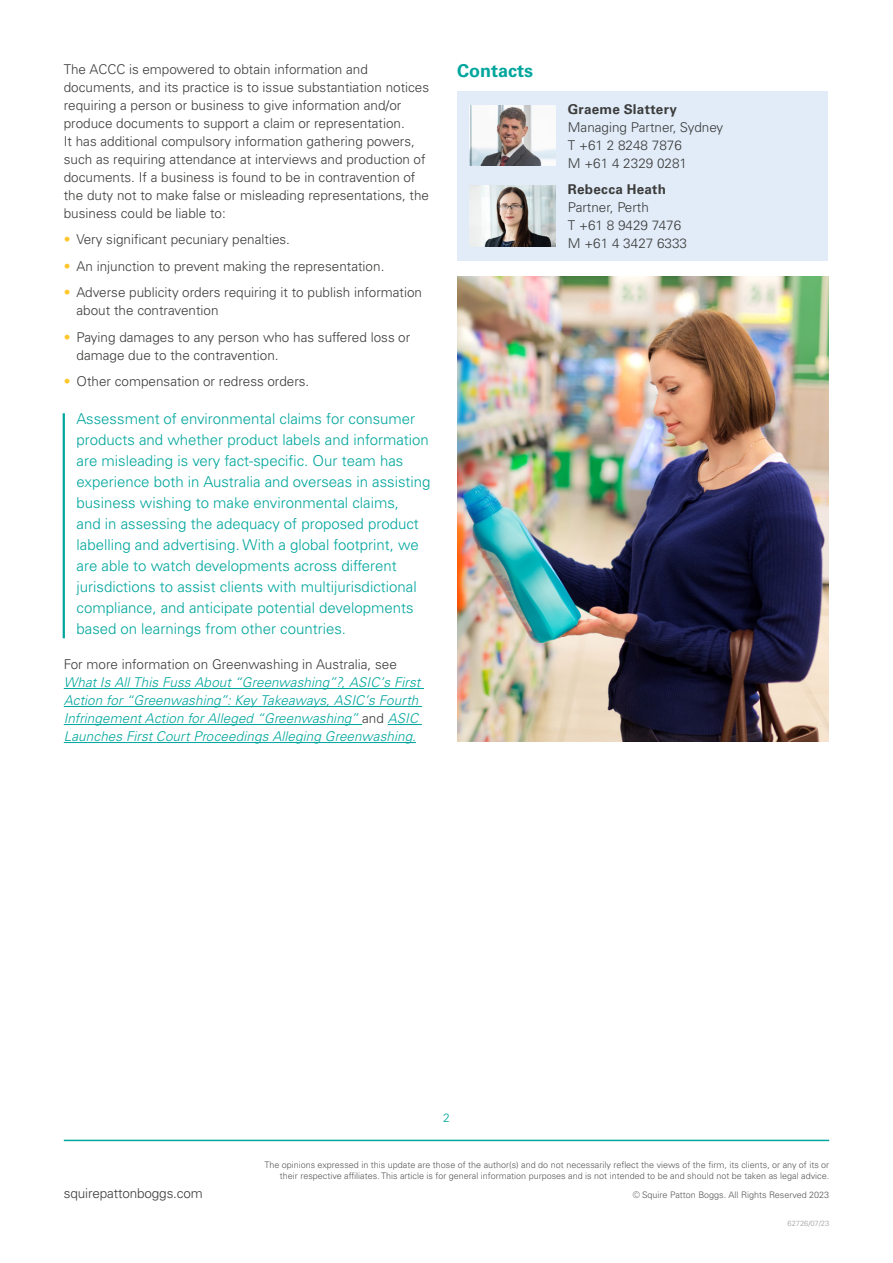
<style>
.page{position:relative;width:893px;height:1263px;background:#fff}
.page>*{position:absolute;margin:0;border:0;box-sizing:border-box;transform-origin:0 0}
.t1{font:700 18px "Univers LTCYR 65";color:#00a69d}
.t2{font:300 15px/21px "Univers LTCYR 45";color:#00a69d}
.t3{font:300 13.5px/18px "Univers LTCYR 45";color:#3c3c3b}
.t4{font:italic 300 13.5px/18px "Univers LTCYR 45";letter-spacing:.005em;color:#00a69d}
.t5{font:700 13.5px "Univers LTCYR 65";letter-spacing:.02em;color:#3c3c3b}
.t6{font:300 12px "Univers LTCYR 45";color:#00a69d}
.t7{font:300 9px/10.8px "Univers LTCYR 45";color:#575756;text-align:right}
.t8{font:300 7.5px "Univers LTCYR 45";color:#9d9d9c}
.s1{color:#ffc72c}
.s2{font-style:normal;color:#3c3c3b}
</style>
<div class="page">
<hr style="left:64px;top:1140px;width:765px;height:1px;background:#00a69d">
<hr style="left:63px;top:413px;width:2px;height:225px;background:#00a69d">
<hr style="left:64px;top:688px;width:360px;height:1px;background:#00a69d">
<hr style="left:64px;top:706px;width:358px;height:1px;background:#00a69d">
<hr style="left:64px;top:724px;width:298px;height:1px;background:#00a69d">
<hr style="left:388px;top:724px;width:34px;height:1px;background:#00a69d">
<hr style="left:64px;top:742px;width:352px;height:1px;background:#00a69d">
<div style="left:457px;top:91px;width:371px;height:170px;background:#e1ecf8"></div>
<img style="left:470px;top:105px;width:85px;height:61px">
<img style="left:470px;top:185px;width:85px;height:61px">
<img style="left:458px;top:277px;width:370px;height:464px">
<p class="t3" style="left:64px;top:59px;width:367px">The ACCC is empowered to obtain information and documents, and its practice is to issue substantiation notices requiring a person or business to give information and/or produce documents to support a claim or representation.<br>It has additional compulsory information gathering powers, such as requiring attendance at interviews and production of documents. If a business is found to be in contravention of the duty not to make false or misleading representations, the business could be liable to:</p>
<p class="t3" style="left:64px;top:230px;width:228px"><span class="s1">•</span> Very significant pecuniary penalties.</p>
<p class="t3" style="left:64px;top:256px;width:322px"><span class="s1">•</span> An injunction to prevent making the representation.</p>
<p class="t3" style="left:77px;top:283px;width:347px;text-indent:-13px"><span class="s1">•</span> Adverse publicity orders requiring it to publish information about the contravention</p>
<p class="t3" style="left:77px;top:327px;width:335px;text-indent:-13px"><span class="s1">•</span> Paying damages to any person who has suffered loss or damage due to the contravention.</p>
<p class="t3" style="left:64px;top:372px;width:247px"><span class="s1">•</span> Other compensation or redress orders.</p>
<p class="t2" style="left:77px;top:408px;width:356px">Assessment of environmental claims for consumer products and whether product labels and information are misleading is very fact-specific. Our team has experience both in Australia and overseas in assisting business wishing to make environmental claims,<br>and in assessing the adequacy of proposed product labelling and advertising. With a global footprint, we are able to watch developments across different jurisdictions to assist clients with multijurisdictional compliance, and anticipate potential developments based on learnings from other countries.</p>
<p class="t3" style="left:64px;top:655px;width:335px">For more information on Greenwashing in Australia, see</p>
<p class="t4" style="left:64px;top:673px;width:358px">What Is All This Fuss About “Greenwashing”?, ASIC’s First Action for “Greenwashing”: Key Takeaways, ASIC’s Fourth Infringement Action for Alleged “Greenwashing” <span class="s2">and</span> ASIC Launches First Court Proceedings Alleging Greenwashing.</p>
<h1 class="t1" style="left:457px;top:58px;width:78px">Contacts</h1>
<p class="t5" style="left:568px;top:100px;width:111px">Graeme Slattery</p>
<p class="t3" style="left:568px;top:118px;width:157px">Managing Partner, Sydney<br>T +61 2 8248 7876<br>M +61 4 2329 0281</p>
<p class="t5" style="left:568px;top:180px;width:100px">Rebecca Heath</p>
<p class="t3" style="left:568px;top:198px;width:121px">Partner, Perth<br>T +61 8 9429 7476<br>M +61 4 3427 6333</p>
<p class="t6" style="left:443px;top:1110px;width:8px">2</p>
<p class="t3" style="left:64px;top:1184px;width:141px">squirepattonboggs.com</p>
<p class="t7" style="left:265px;top:1159px;width:566px">The opinions expressed in this update are those of the author(s) and do not necessarily reflect the views of the firm, its clients, or any of its or their respective affiliates. This article is for general information purposes and is not intended to be and should not be taken as legal advice.</p>
<p class="t7" style="left:633px;top:1189px;width:198px">© Squire Patton Boggs. All Rights Reserved 2023</p>
<p class="t8" style="left:787px;top:1218px;width:43px">62726/07/23</p>
</div>
